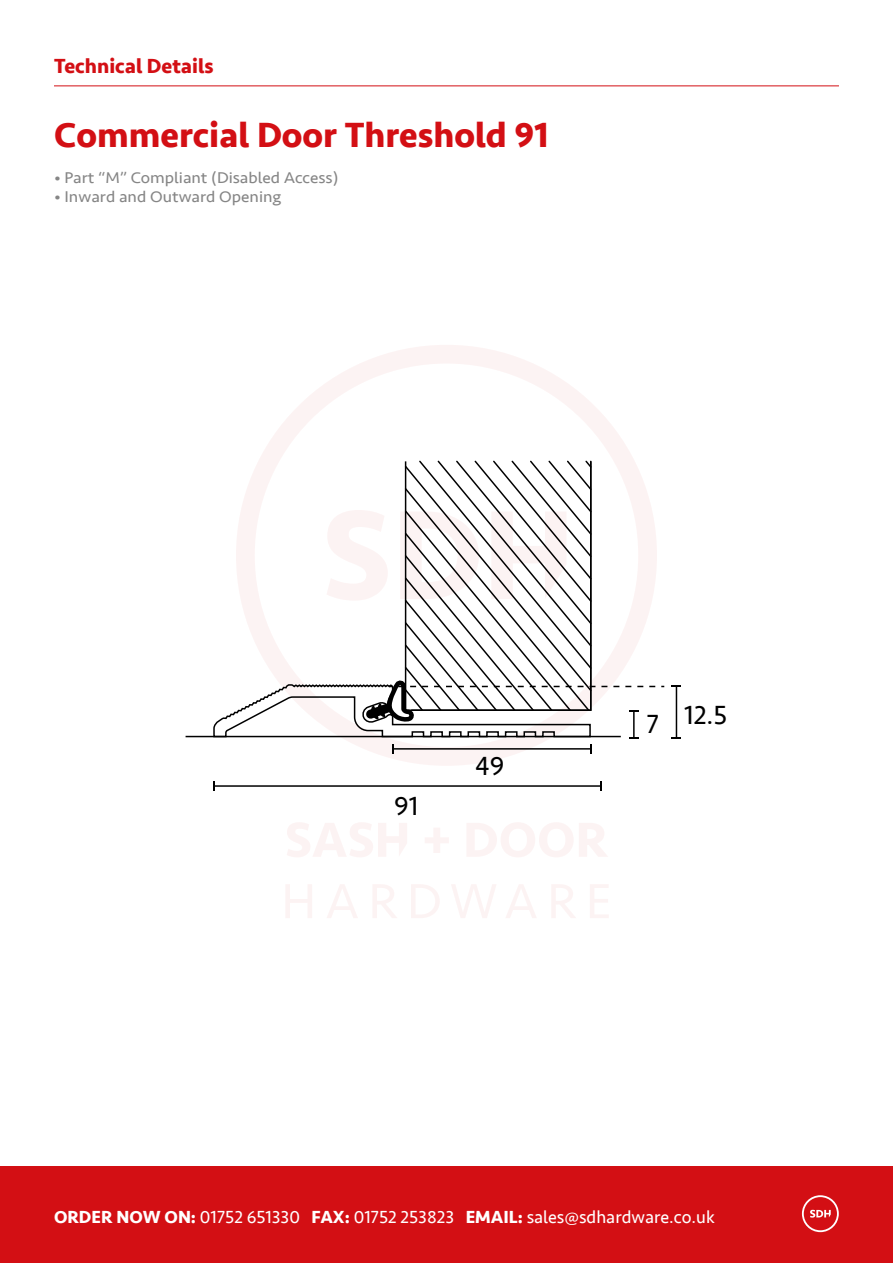
<style>
.page{position:relative;width:893px;height:1263px;background:#fff}
.page>*{position:absolute;margin:0;border:0;box-sizing:border-box;transform-origin:0 0}
.t1{font:700 36px "Seravek";color:#d30f14}
.t2{font:27px "Seravek";color:#000}
.t3{font:700 21px "Seravek";color:#d30f14}
.t4{font:18px "Seravek";color:#fff}
.t5{font:16.05px "Seravek";color:#868686;scale:1.07 1}
.s1{font-weight:700}
</style>
<div class="page">
<div style="left:0;top:1166px;width:893px;height:97px;background:#d30f14"></div>
<svg style="left:802px;top:1195px;width:37px;height:37px"></svg>
<svg style="left:236px;top:345px;width:421px;height:420px"></svg>
<svg style="left:287px;top:823px;width:120px;height:34px"></svg>
<svg style="left:425px;top:828px;width:24px;height:25px"></svg>
<svg style="left:467px;top:823px;width:140px;height:34px"></svg>
<svg style="left:286px;top:885px;width:26px;height:33px"></svg>
<svg style="left:327px;top:885px;width:30px;height:33px"></svg>
<svg style="left:373px;top:885px;width:24px;height:33px"></svg>
<svg style="left:411px;top:885px;width:28px;height:33px"></svg>
<svg style="left:452px;top:885px;width:44px;height:33px"></svg>
<svg style="left:506px;top:885px;width:30px;height:33px"></svg>
<svg style="left:552px;top:885px;width:23px;height:33px"></svg>
<svg style="left:590px;top:885px;width:18px;height:33px"></svg>
<svg style="left:326px;top:510px;width:62px;height:91px"></svg>
<svg style="left:400px;top:511px;width:3px;height:88px"></svg>
<hr style="left:54px;top:85px;width:785px;height:1px;background:#d30f14">
<hr style="left:214px;top:785px;width:387px;height:2px;background:#000">
<svg style="left:213px;top:781px;width:2px;height:10px"></svg>
<svg style="left:600px;top:781px;width:2px;height:10px"></svg>
<hr style="left:393px;top:748px;width:198px;height:2px;background:#000">
<svg style="left:392px;top:744px;width:2px;height:10px"></svg>
<svg style="left:403px;top:459px;width:190px;height:216px"></svg>
<hr style="left:405px;top:461px;width:1px;height:248px;background:#000">
<hr style="left:186px;top:736px;width:435px;height:1px;background:#000">
<hr style="left:676px;top:686px;width:1px;height:52px;background:#000">
<svg style="left:212px;top:675px;width:452px;height:63px"></svg>
<p class="t3" style="left:54px;top:50px;width:161px">Technical Details</p>
<h1 class="t1" style="left:54px;top:107px;width:496px">Commercial Door Threshold 91</h1>
<p class="t5" style="left:54px;top:165px;width:267px">• Part “M” Compliant (Disabled Access)</p>
<p class="t5" style="left:54px;top:184px;width:214px">• Inward and Outward Opening</p>
<h2 class="t2" style="left:394px;top:785px;width:26px">91</h2>
<h2 class="t2" style="left:475px;top:745px;width:31px">49</h2>
<h2 class="t2" style="left:647px;top:694px;width:82px">7 12.5</h2>
<p class="t4" style="left:54px;top:1203px;width:662px"><span class="s1">ORDER NOW ON:</span> 01752 651330 <span class="s1">FAX:</span> 01752 253823 <span class="s1">EMAIL:</span> sales@sdhardware.co.uk</p>
</div>
